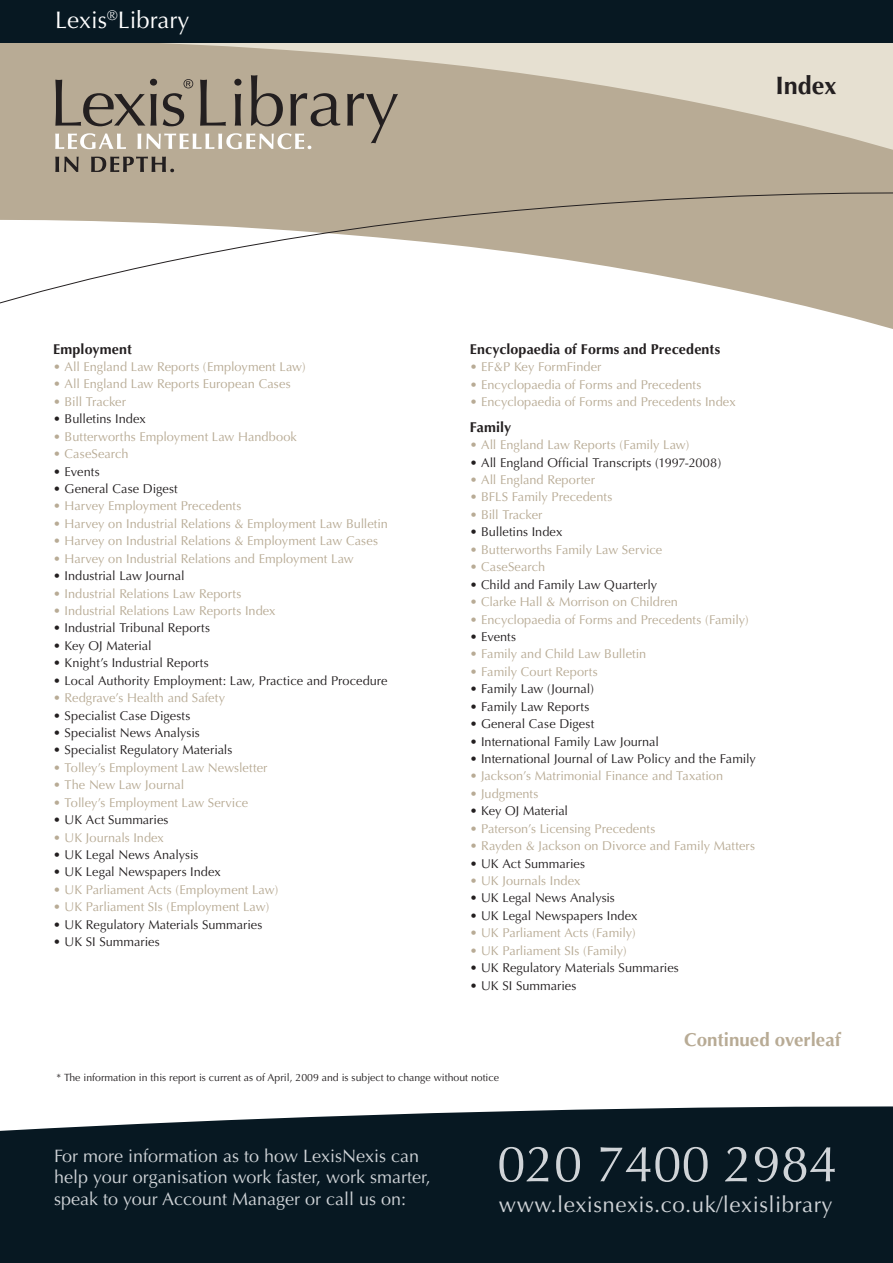
<style>
.page{position:relative;width:893px;height:1263px;background:#fff}
.page>*{position:absolute;margin:0;border:0;box-sizing:border-box;transform-origin:0 0}
.t1{font:51px "Optima";color:#d0d4d8}
.t2{font:700 25.2px "Optima";color:#231f20}
.t3{font:24px "Optima";color:#fff}
.t4{font:22.2px "Optima";letter-spacing:.02em;color:#d0d4d8}
.t5{font:700 18.75px "Optima";color:#b8ab95}
.t6{font:18px/21.6px "Optima";color:#d0d4d8}
.t7{font:700 14.25px "Optima";letter-spacing:.01em;color:#231f20}
.t8{font:12.75px "Optima";color:#b8ab95}
.t9{font:12.75px "Optima";color:#231f20}
.t10{font:10.5px "Optima";color:#231f20}
</style>
<div class="page">
<div style="left:0;top:1106px;width:893px;height:157px;background:#071822"></div>
<svg style="left:0;top:156px;width:893px;height:173px;fill:#b8ab95"></svg>
<svg style="left:0;top:43px;width:893px;height:113px;fill:#b8ab95"></svg>
<svg style="left:0;top:189px;width:893px;height:118px"></svg>
<div style="left:0;top:0;width:893px;height:43px;background:#071822"></div>
<svg style="left:55px;top:79px;width:102px;height:47px"></svg>
<svg style="left:163px;top:79px;width:30px;height:47px"></svg>
<svg style="left:200px;top:80px;width:26px;height:46px"></svg>
<svg style="left:234px;top:79px;width:7px;height:47px"></svg>
<svg style="left:251px;top:75px;width:32px;height:51px"></svg>
<svg style="left:290px;top:93px;width:50px;height:33px"></svg>
<svg style="left:347px;top:93px;width:51px;height:50px"></svg>
<svg style="left:55px;top:133px;width:71px;height:16px"></svg>
<svg style="left:137px;top:133px;width:174px;height:16px"></svg>
<svg style="left:55px;top:157px;width:24px;height:15px"></svg>
<svg style="left:91px;top:157px;width:83px;height:15px"></svg>
<h3 class="t3" style="left:55px;top:6px;width:136px">Lexis<sup>®</sup>Library</h3>
<h2 class="t2" style="left:775px;top:70px;width:63px">Index</h2>
<p class="t7" style="left:53px;top:340px;width:80px">Employment</p>
<p class="t8" style="left:53px;top:359px;width:254px">• All England Law Reports (Employment Law)</p>
<p class="t8" style="left:53px;top:377px;width:239px">• All England Law Reports European Cases</p>
<p class="t8" style="left:53px;top:394px;width:74px">• Bill Tracker</p>
<p class="t9" style="left:53px;top:411px;width:94px">• Bulletins Index</p>
<p class="t8" style="left:53px;top:429px;width:245px">• Butterworths Employment Law Handbook</p>
<p class="t8" style="left:53px;top:446px;width:77px">• CaseSearch</p>
<p class="t9" style="left:53px;top:464px;width:48px">• Events</p>
<p class="t9" style="left:53px;top:481px;width:126px">• General Case Digest</p>
<p class="t8" style="left:53px;top:499px;width:190px">• Harvey Employment Precedents</p>
<p class="t8" style="left:53px;top:516px;width:336px">• Harvey on Industrial Relations &amp; Employment Law Bulletin</p>
<p class="t8" style="left:53px;top:533px;width:326px">• Harvey on Industrial Relations &amp; Employment Law Cases</p>
<p class="t8" style="left:53px;top:551px;width:302px">• Harvey on Industrial Relations and Employment Law</p>
<p class="t9" style="left:53px;top:568px;width:133px">• Industrial Law Journal</p>
<p class="t8" style="left:53px;top:586px;width:190px">• Industrial Relations Law Reports</p>
<p class="t8" style="left:53px;top:603px;width:224px">• Industrial Relations Law Reports Index</p>
<p class="t9" style="left:53px;top:621px;width:158px">• Industrial Tribunal Reports</p>
<p class="t9" style="left:53px;top:638px;width:100px">• Key OJ Material</p>
<p class="t9" style="left:53px;top:655px;width:157px">• Knight’s Industrial Reports</p>
<p class="t9" style="left:53px;top:673px;width:336px">• Local Authority Employment: Law, Practice and Procedure</p>
<p class="t8" style="left:53px;top:690px;width:173px">• Redgrave’s Health and Safety</p>
<p class="t9" style="left:53px;top:708px;width:139px">• Specialist Case Digests</p>
<p class="t9" style="left:53px;top:725px;width:148px">• Specialist News Analysis</p>
<p class="t9" style="left:53px;top:743px;width:181px">• Specialist Regulatory Materials</p>
<p class="t8" style="left:53px;top:760px;width:216px">• Tolley’s Employment Law Newsletter</p>
<p class="t8" style="left:53px;top:777px;width:132px">• The New Law Journal</p>
<p class="t8" style="left:53px;top:795px;width:196px">• Tolley’s Employment Law Service</p>
<p class="t9" style="left:53px;top:812px;width:117px">• UK Act Summaries</p>
<p class="t8" style="left:53px;top:830px;width:112px">• UK Journals Index</p>
<p class="t9" style="left:53px;top:847px;width:147px">• UK Legal News Analysis</p>
<p class="t9" style="left:53px;top:865px;width:169px">• UK Legal Newspapers Index</p>
<p class="t8" style="left:53px;top:882px;width:226px">• UK Parliament Acts (Employment Law)</p>
<p class="t8" style="left:53px;top:899px;width:217px">• UK Parliament SIs (Employment Law)</p>
<p class="t9" style="left:53px;top:917px;width:211px">• UK Regulatory Materials Summaries</p>
<p class="t9" style="left:53px;top:934px;width:108px">• UK SI Summaries</p>
<p class="t7" style="left:470px;top:341px;width:252px">Encyclopaedia of Forms and Precedents</p>
<p class="t8" style="left:470px;top:360px;width:133px">• EF&amp;P Key FormFinder</p>
<p class="t8" style="left:470px;top:377px;width:233px">• Encyclopaedia of Forms and Precedents</p>
<p class="t8" style="left:470px;top:394px;width:267px">• Encyclopaedia of Forms and Precedents Index</p>
<p class="t7" style="left:470px;top:419px;width:43px">Family</p>
<p class="t8" style="left:470px;top:437px;width:221px">• All England Law Reports (Family Law)</p>
<p class="t9" style="left:470px;top:455px;width:253px">• All England Official Transcripts (1997-2008)</p>
<p class="t8" style="left:470px;top:472px;width:127px">• All England Reporter</p>
<p class="t8" style="left:470px;top:490px;width:144px">• BFLS Family Precedents</p>
<p class="t8" style="left:470px;top:507px;width:74px">• Bill Tracker</p>
<p class="t9" style="left:470px;top:525px;width:94px">• Bulletins Index</p>
<p class="t8" style="left:470px;top:542px;width:194px">• Butterworths Family Law Service</p>
<p class="t8" style="left:470px;top:559px;width:77px">• CaseSearch</p>
<p class="t9" style="left:470px;top:577px;width:189px">• Child and Family Law Quarterly</p>
<p class="t8" style="left:470px;top:594px;width:210px">• Clarke Hall &amp; Morrison on Children</p>
<p class="t8" style="left:470px;top:612px;width:280px">• Encyclopaedia of Forms and Precedents (Family)</p>
<p class="t9" style="left:470px;top:629px;width:48px">• Events</p>
<p class="t8" style="left:470px;top:647px;width:178px">• Family and Child Law Bulletin</p>
<p class="t8" style="left:470px;top:664px;width:130px">• Family Court Reports</p>
<p class="t9" style="left:470px;top:681px;width:126px">• Family Law (Journal)</p>
<p class="t9" style="left:470px;top:699px;width:121px">• Family Law Reports</p>
<p class="t9" style="left:470px;top:716px;width:126px">• General Case Digest</p>
<p class="t9" style="left:470px;top:734px;width:191px">• International Family Law Journal</p>
<p class="t9" style="left:470px;top:751px;width:288px">• International Journal of Law Policy and the Family</p>
<p class="t8" style="left:470px;top:769px;width:255px">• Jackson’s Matrimonial Finance and Taxation</p>
<p class="t8" style="left:470px;top:786px;width:70px">• Judgments</p>
<p class="t9" style="left:470px;top:803px;width:100px">• Key OJ Material</p>
<p class="t8" style="left:470px;top:821px;width:187px">• Paterson’s Licensing Precedents</p>
<p class="t8" style="left:470px;top:838px;width:287px">• Rayden &amp; Jackson on Divorce and Family Matters</p>
<p class="t9" style="left:470px;top:856px;width:117px">• UK Act Summaries</p>
<p class="t8" style="left:470px;top:873px;width:112px">• UK Journals Index</p>
<p class="t9" style="left:470px;top:891px;width:147px">• UK Legal News Analysis</p>
<p class="t9" style="left:470px;top:908px;width:169px">• UK Legal Newspapers Index</p>
<p class="t8" style="left:470px;top:925px;width:167px">• UK Parliament Acts (Family)</p>
<p class="t8" style="left:470px;top:943px;width:158px">• UK Parliament SIs (Family)</p>
<p class="t9" style="left:470px;top:960px;width:211px">• UK Regulatory Materials Summaries</p>
<p class="t9" style="left:470px;top:978px;width:108px">• UK SI Summaries</p>
<h3 class="t5" style="left:684px;top:1029px;width:158px">Continued overleaf</h3>
<p class="t10" style="left:56px;top:1072px;width:444px">* The information in this report is current as of April, 2009 and is subject to change without notice</p>
<h3 class="t6" style="left:54px;top:1145px;width:378px">For more information as to how LexisNexis can help your organisation work faster, work smarter, speak to your Account Manager or call us on:</h3>
<h1 class="t1" style="left:497px;top:1134px;width:342px">020 7400 2984</h1>
<h3 class="t4" style="left:499px;top:1192px;width:335px">www.lexisnexis.co.uk/lexislibrary</h3>
</div>
